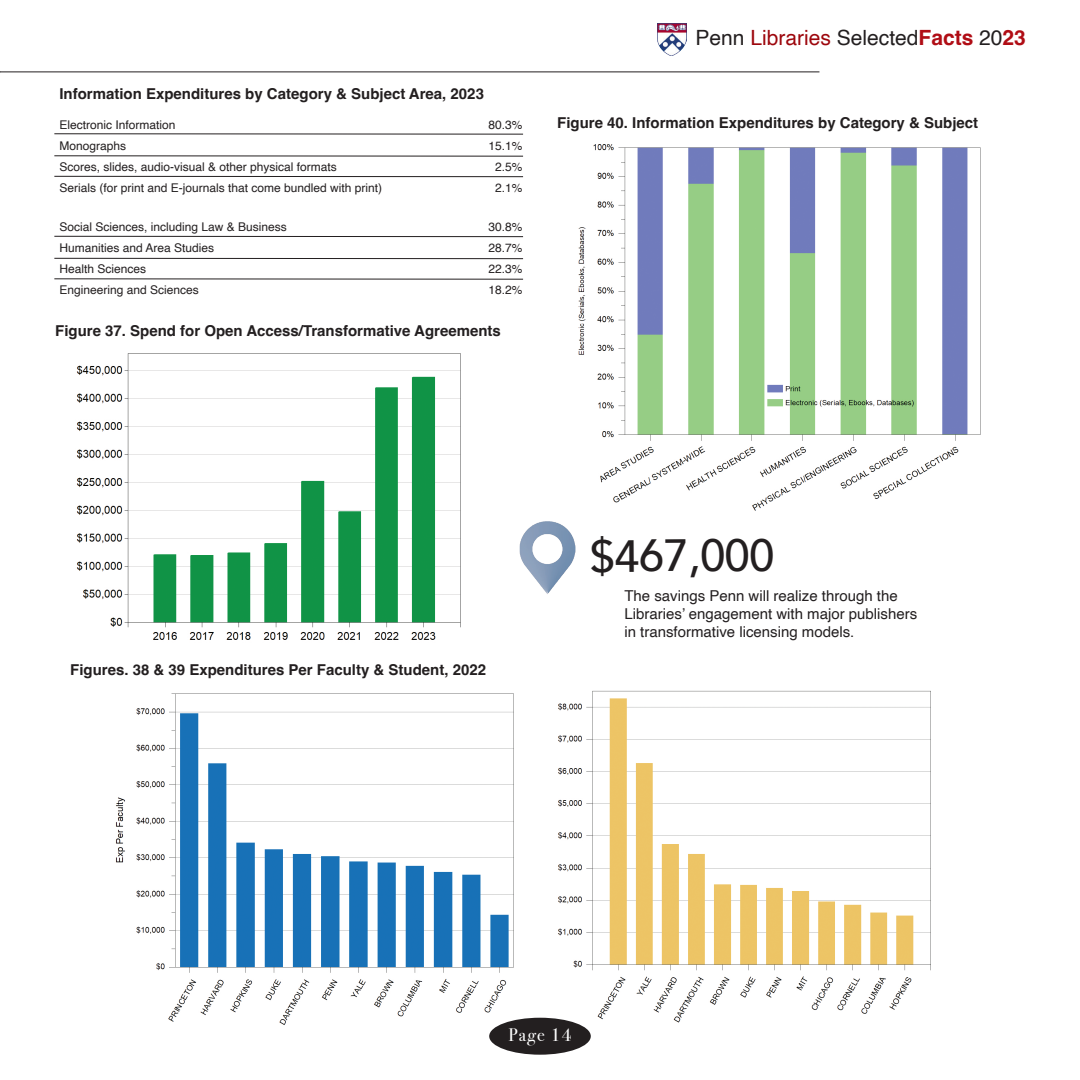
<style>
.page{position:relative;width:1080px;height:1080px;background:#fff}
.page>*{position:absolute;margin:0;border:0;box-sizing:border-box;transform-origin:0 0}
.t1{font:500 45px "Avenir";letter-spacing:-.02em;color:#231f20}
.t2{font:21px "Helvetica";color:#231f20}
.t3{font:18px "Bodoni Svty Two ITCTT";letter-spacing:.075em;color:#fff}
.t4{font:700 15px "Helvetica";color:#231f20}
.t5{font:15px/18px "Helvetica";color:#231f20}
.t6{font:12px "Helvetica";color:#231f20}
.s1{color:#9d070d}
.s2{font-weight:700;color:#b00d15}
</style>
<div class="page">
<img style="left:115px;top:693px;width:402px;height:333px">
<img style="left:553px;top:690px;width:378px;height:334px">
<hr style="left:0;top:72px;width:819px;height:1px;background:#231f20">
<div style="left:489px;top:1018px;width:102px;height:37px;background:#231f20;border-radius:50%"></div>
<hr style="left:54px;top:134px;width:469px;height:1px;background:#231f20">
<hr style="left:54px;top:236px;width:469px;height:1px;background:#231f20">
<hr style="left:54px;top:156px;width:469px;height:1px;background:#231f20">
<hr style="left:54px;top:258px;width:469px;height:1px;background:#231f20">
<hr style="left:54px;top:176px;width:469px;height:1px;background:#231f20">
<hr style="left:54px;top:279px;width:469px;height:1px;background:#231f20">
<img style="left:578px;top:144px;width:403px;height:367px">
<img style="left:76px;top:353px;width:385px;height:287px">
<img style="left:520px;top:521px;width:56px;height:73px">
<img style="left:658px;top:24px;width:28px;height:32px">
<p class="t4" style="left:59px;top:84px;width:426px">Information Expenditures by Category &amp; Subject Area, 2023</p>
<p class="t6" style="left:59px;top:115px;width:118px">Electronic Information</p>
<p class="t6" style="left:489px;top:115px;width:36px">80.3%</p>
<p class="t6" style="left:59px;top:136px;width:68px">Monographs</p>
<p class="t6" style="left:489px;top:136px;width:36px">15.1%</p>
<p class="t6" style="left:59px;top:157px;width:279px">Scores, slides, audio-visual &amp; other physical formats</p>
<p class="t6" style="left:495px;top:157px;width:29px">2.5%</p>
<p class="t6" style="left:59px;top:178px;width:324px">Serials (for print and E-journals that come bundled with print)</p>
<p class="t6" style="left:495px;top:178px;width:29px">2.1%</p>
<p class="t6" style="left:59px;top:217px;width:229px">Social Sciences, including Law &amp; Business</p>
<p class="t6" style="left:489px;top:217px;width:36px">30.8%</p>
<p class="t6" style="left:59px;top:238px;width:156px">Humanities and Area Studies</p>
<p class="t6" style="left:489px;top:238px;width:36px">28.7%</p>
<p class="t6" style="left:59px;top:259px;width:88px">Health Sciences</p>
<p class="t6" style="left:489px;top:259px;width:36px">22.3%</p>
<p class="t6" style="left:59px;top:280px;width:141px">Engineering and Sciences</p>
<p class="t6" style="left:489px;top:280px;width:36px">18.2%</p>
<p class="t4" style="left:55px;top:321px;width:447px">Figure 37. Spend for Open Access/Transformative Agreements</p>
<p class="t2" style="left:696px;top:21px;width:332px">Penn <span class="s1">Libraries</span> Selected<span class="s2">Facts</span> 20<span class="s2">23</span></p>
<p class="t4" style="left:557px;top:114px;width:422px">Figure 40. Information Expenditures by Category &amp; Subject</p>
<p class="t4" style="left:70px;top:661px;width:417px">Figures. 38 &amp; 39 Expenditures Per Faculty &amp; Student, 2022</p>
<p class="t1" style="left:590px;top:517px;width:187px">$467,000</p>
<p class="t5" style="left:624px;top:587px;width:294px">The savings Penn will realize through the<br>Libraries’ engagement with major publishers in transformative licensing models.</p>
<p class="t3" style="left:509px;top:1020px;width:64px">Page 14</p>
</div>
